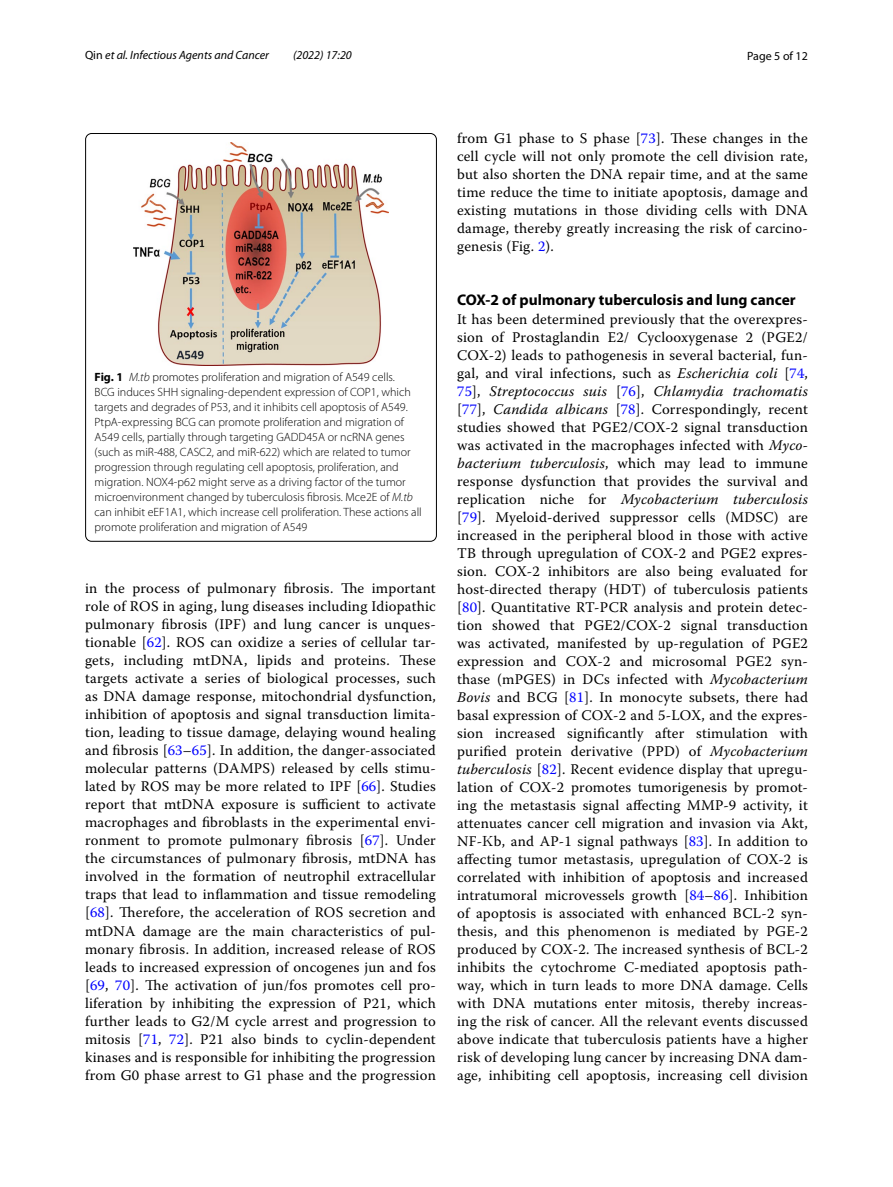
<style>
.page{position:relative;width:893px;height:1187px;background:#fff}
.page>*{position:absolute;margin:0;border:0;box-sizing:border-box;transform-origin:0 0}
.t1{font:700 15.45px "Myriad Pro";color:#000}
.t2{font:14.7px/18px "Warnock Pro";letter-spacing:.015em;color:#000;text-align:justify}
.t3{font:300 12px/15px "Myriad Pro";color:#000}
.t4{font:italic 12px "Myriad Pro";color:#000}
.t5{font:12px "Myriad Pro";color:#000}
.s1{font-style:normal}
.s2{font-weight:700}
.s3{font-style:italic}
.s4{color:#00f}
</style>
<div class="page">
<img style="left:133px;top:142px;width:256px;height:224px">
<div style="left:85px;top:133px;width:352px;height:408px;border:1px solid #000;border-radius:6px"></div>
<p class="t4" style="left:85px;top:48px;width:185px"><span class="s1">Qin</span> et al. Infectious Agents and Cancer</p>
<p class="t4" style="left:293px;top:48px;width:60px">(2022) 17:20</p>
<p class="t5" style="left:747px;top:48px;width:62px">Page 5 of 12</p>
<p class="t3" style="left:95px;top:369px;width:329px"><span class="s2">Fig. 1</span> <span class="s3">M.tb</span> promotes proliferation and migration of A549 cells.<br>BCG induces SHH signaling-dependent expression of COP1, which targets and degrades of P53, and it inhibits cell apoptosis of A549.<br>PtpA-expressing BCG can promote proliferation and migration of A549 cells, partially through targeting GADD45A or ncRNA genes (such as miR-488, CASC2, and miR-622) which are related to tumor progression through regulating cell apoptosis, proliferation, and migration. NOX4-p62 might serve as a driving factor of the tumor microenvironment changed by tuberculosis fibrosis. Mce2E of <span class="s3">M.tb </span>can inhibit eEF1A1, which increase cell proliferation. These actions all promote proliferation and migration of A549</p>
<p class="t2" style="left:85px;top:579px;width:352px">in the process of pulmonary fibrosis. The important role of ROS in aging, lung diseases including Idiopathic pulmonary fibrosis (IPF) and lung cancer is unques&shy;tionable [<span class="s4">62</span>]. ROS can oxidize a series of cellular tar&shy;gets, including mtDNA, lipids and proteins. These targets activate a series of biological processes, such as DNA damage response, mitochondrial dysfunction, inhibition of apoptosis and signal transduction limita&shy;tion, leading to tissue damage, delaying wound healing and fibrosis [<span class="s4">63</span>–<span class="s4">65</span>]. In addition, the danger-associated molecular patterns (DAMPS) released by cells stimu&shy;lated by ROS may be more related to IPF [<span class="s4">66</span>]. Studies report that mtDNA exposure is sufficient to activate macrophages and fibroblasts in the experimental envi&shy;ronment to promote pulmonary fibrosis [<span class="s4">67</span>]. Under the circumstances of pulmonary fibrosis, mtDNA has involved in the formation of neutrophil extracellular traps that lead to inflammation and tissue remodeling [<span class="s4">68</span>]. Therefore, the acceleration of ROS secretion and mtDNA damage are the main characteristics of pul&shy;monary fibrosis. In addition, increased release of ROS leads to increased expression of oncogenes jun and fos [<span class="s4">69</span>, <span class="s4">70</span>]. The activation of jun/fos promotes cell pro&shy;liferation by inhibiting the expression of P21, which further leads to G2/M cycle arrest and progression to mitosis [<span class="s4">71</span>, <span class="s4">72</span>]. P21 also binds to cyclin-dependent kinases and is responsible for inhibiting the progression from G0 phase arrest to G1 phase and the progression</p>
<p class="t2" style="left:457px;top:128px;width:352px">from G1 phase to S phase [<span class="s4">73</span>]. These changes in the cell cycle will not only promote the cell division rate, but also shorten the DNA repair time, and at the same time reduce the time to initiate apoptosis, damage and existing mutations in those dividing cells with DNA damage, thereby greatly increasing the risk of carcino&shy;genesis (Fig. <span class="s4">2</span>).</p>
<p class="t1" style="left:457px;top:290px;width:340px">COX‑2 of pulmonary tuberculosis and lung cancer</p>
<p class="t2" style="left:457px;top:309px;width:352px">It has been determined previously that the overexpres&shy;sion of Prostaglandin E2/ Cyclooxygenase 2 (PGE2/ COX-2) leads to pathogenesis in several bacterial, fun&shy;gal, and viral infections, such as <span class="s3">Escherichia coli</span> [<span class="s4">74</span>, <span class="s4">75</span>], <span class="s3">Streptococcus suis</span> [<span class="s4">76</span>], <span class="s3">Chlamydia trachomatis </span>[<span class="s4">77</span>], <span class="s3">Candida albicans</span> [<span class="s4">78</span>]. Correspondingly, recent studies showed that PGE2/COX-2 signal transduction was activated in the macrophages infected with <span class="s3">Myco&shy;bacterium tuberculosis</span>, which may lead to immune response dysfunction that provides the survival and replication niche for <span class="s3">Mycobacterium tuberculosis </span>[<span class="s4">79</span>]. Myeloid-derived suppressor cells (MDSC) are increased in the peripheral blood in those with active TB through upregulation of COX-2 and PGE2 expres&shy;sion. COX-2 inhibitors are also being evaluated for host-directed therapy (HDT) of tuberculosis patients [<span class="s4">80</span>]. Quantitative RT-PCR analysis and protein detec&shy;tion showed that PGE2/COX-2 signal transduction was activated, manifested by up-regulation of PGE2 expression and COX-2 and microsomal PGE2 syn&shy;thase (mPGES) in DCs infected with <span class="s3">Mycobacterium Bovis</span> and BCG [<span class="s4">81</span>]. In monocyte subsets, there had basal expression of COX-2 and 5-LOX, and the expres&shy;sion increased significantly after stimulation with purified protein derivative (PPD) of <span class="s3">Mycobacterium tuberculosis</span> [<span class="s4">82</span>]. Recent evidence display that upregu&shy;lation of COX-2 promotes tumorigenesis by promot&shy;ing the metastasis signal affecting MMP-9 activity, it attenuates cancer cell migration and invasion via Akt, NF- b, and AP-1 signal pathways [<span class="s4">83</span>]. In addition to affecting tumor metastasis, upregulation of COX-2 is correlated with inhibition of apoptosis and increased intratumoral microvessels growth [<span class="s4">84</span>–<span class="s4">86</span>]. Inhibition of apoptosis is associated with enhanced BCL-2 syn&shy;thesis, and this phenomenon is mediated by PGE-2 produced by COX-2. The increased synthesis of BCL-2 inhibits the cytochrome C-mediated apoptosis path&shy;way, which in turn leads to more DNA damage. Cells with DNA mutations enter mitosis, thereby increas&shy;ing the risk of cancer. All the relevant events discussed above indicate that tuberculosis patients have a higher risk of developing lung cancer by increasing DNA dam&shy;age, inhibiting cell apoptosis, increasing cell division</p>
</div>
